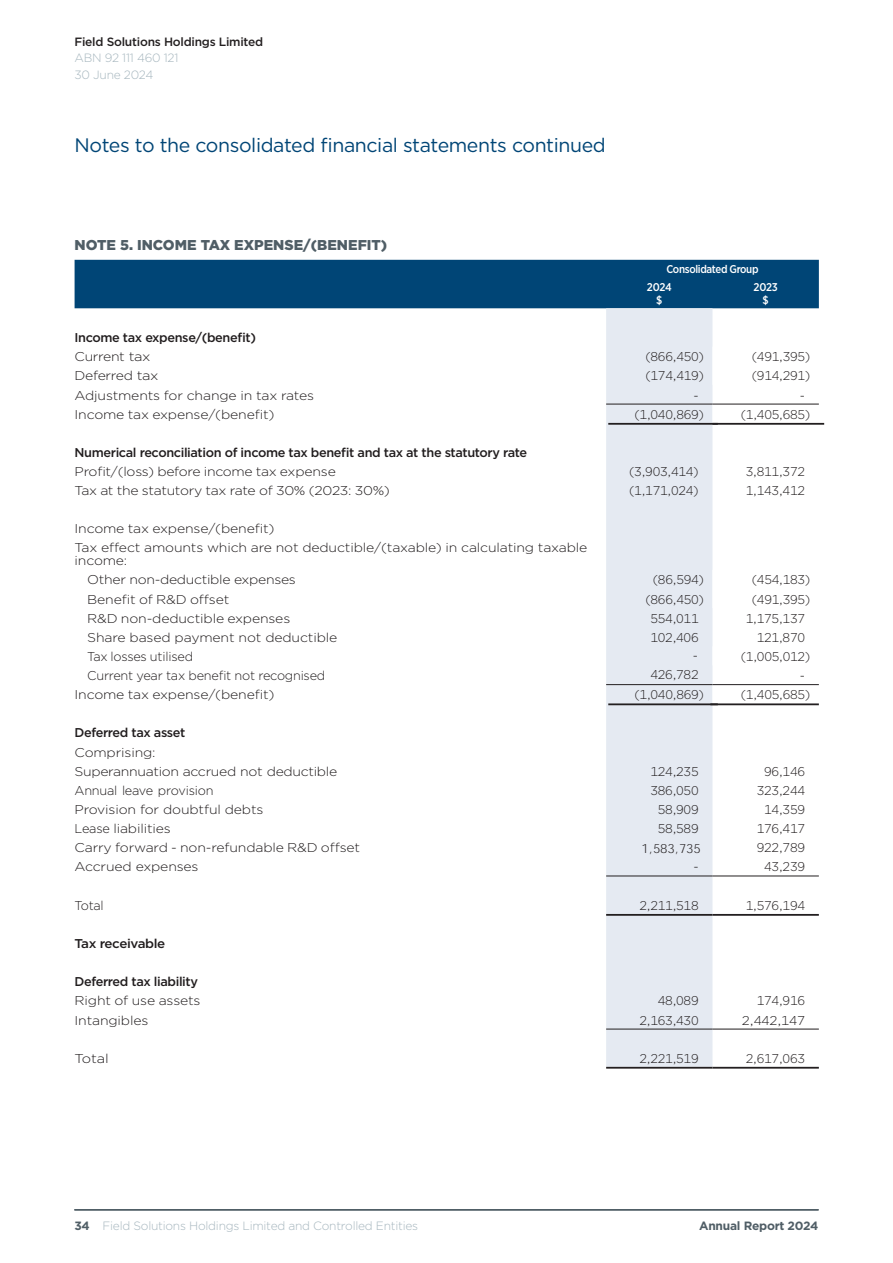
<style>
.page{position:relative;width:893px;height:1263px;background:#fff}
.page>*{position:absolute;margin:0;border:0;box-sizing:border-box;transform-origin:0 0}
.t1{font:19.5px "Gotham";letter-spacing:-.02em;color:#004576}
.t2{font:900 14.25px "Gotham";color:#505e66}
.t3{font:300 12.75px/18.9px "Gotham";letter-spacing:-.01em;color:#211d1e;scale:1.1 1}
.t4{font:300 12.75px "Gotham";letter-spacing:-.02em;color:#231f20}
.t5{font:500 12.75px "Gotham";letter-spacing:-.03em;color:#211d1e}
.t6{font:300 12.75px "Gotham";letter-spacing:-.01em;color:#211d1e}
.t7{font:500 12.75px "Gotham";letter-spacing:-.03em;color:#211d1e;scale:1.05 1}
.t8{font:300 12.75px "Adobe Gothic Std";letter-spacing:-.02em;color:#231f20}
.t9{font:300 12.75px "Gotham";letter-spacing:-.01em;color:#211d1e;scale:1.05 1}
.t10{font:300 12.75px "Gotham";letter-spacing:-.01em;color:#211d1e;scale:1.15 1}
.t11{font:300 12px/16.5px "Gotham";letter-spacing:-.02em;color:#a6b6be}
.t12{font:500 12px "Gotham";letter-spacing:-.02em;color:#231f20}
.t13{font:700 12px "Gotham";letter-spacing:-.02em;color:#505e66}
.t14{font:500 11.25px/17.5px "Gotham Narrow";letter-spacing:-.03em;color:#fff}
.s1{font-weight:700;color:#505e66}
</style>
<div class="page">
<div style="left:75px;top:260px;width:744px;height:48px;background:#004576"></div>
<div style="left:606px;top:308px;width:106px;height:759px;background:#e5eaf2"></div>
<svg style="left:712px;top:385px;width:107px;height:301px"></svg>
<hr style="left:606px;top:404px;width:106px;height:1px;background:#231f20">
<hr style="left:712px;top:404px;width:107px;height:1px;background:#231f20">
<hr style="left:608px;top:423px;width:110px;height:2px;background:#231f20">
<hr style="left:712px;top:423px;width:112px;height:2px;background:#231f20">
<hr style="left:606px;top:684px;width:106px;height:1px;background:#231f20">
<hr style="left:712px;top:684px;width:107px;height:1px;background:#231f20">
<hr style="left:608px;top:703px;width:110px;height:2px;background:#231f20">
<hr style="left:710px;top:703px;width:109px;height:2px;background:#231f20">
<hr style="left:606px;top:876px;width:106px;height:1px;background:#231f20">
<hr style="left:712px;top:876px;width:107px;height:1px;background:#231f20">
<hr style="left:606px;top:914px;width:106px;height:2px;background:#231f20">
<hr style="left:712px;top:914px;width:107px;height:2px;background:#231f20">
<hr style="left:606px;top:1029px;width:106px;height:1px;background:#231f20">
<hr style="left:712px;top:1029px;width:107px;height:1px;background:#211d1e">
<hr style="left:606px;top:1067px;width:106px;height:2px;background:#231f20">
<hr style="left:712px;top:1067px;width:107px;height:2px;background:#231f20">
<hr style="left:74px;top:1209px;width:745px;height:1px;background:#505e66">
<hr style="left:74px;top:1210px;width:745px;height:1px;background:#505e66">
<p class="t12" style="left:74px;top:34px;width:190px">Field Solutions Holdings Limited</p>
<p class="t11" style="left:74px;top:49px;width:105px">ABN 92 111 460 121<br>30 June 2024</p>
<h1 class="t1" style="left:74px;top:132px;width:533px">Notes to the consolidated financial statements continued</h1>
<p class="t2" style="left:75px;top:235px;width:314px">NOTE 5. INCOME TAX EXPENSE/(BENEFIT)</p>
<p class="t14" style="left:647px;top:260px;width:113px;text-indent:20px">Consolidated Group<br>2024</p>
<p class="t14" style="left:656px;top:291px;width:8px">$</p>
<p class="t14" style="left:753px;top:280px;width:26px;line-height:13.5px;text-align:center">2023 $</p>
<p class="t5" style="left:75px;top:329px;width:183px">Income tax expense/(benefit)</p>
<p class="t3" style="left:75px;top:347px;width:71px">Current tax</p>
<p class="t4" style="left:645px;top:349px;width:60px">(866,450)</p>
<p class="t4" style="left:752px;top:349px;width:60px">(491,395)</p>
<p class="t3" style="left:75px;top:366px;width:78px">Deferred tax</p>
<p class="t4" style="left:645px;top:368px;width:60px">(174,419)</p>
<p class="t4" style="left:752px;top:368px;width:60px">(914,291)</p>
<p class="t3" style="left:75px;top:385px;width:219px">Adjustments for change in tax rates</p>
<p class="t4" style="left:693px;top:387px;width:7px">-</p>
<p class="t4" style="left:800px;top:387px;width:7px">-</p>
<p class="t3" style="left:75px;top:404px;width:183px">Income tax expense/(benefit)</p>
<p class="t4" style="left:634px;top:406px;width:71px">(1,040,869)</p>
<p class="t4" style="left:741px;top:406px;width:71px">(1,405,685)</p>
<p class="t5" style="left:75px;top:444px;width:454px">Numerical reconciliation of income tax benefit and tax at the statutory rate</p>
<p class="t3" style="left:75px;top:462px;width:239px">Profit/(loss) before income tax expense</p>
<p class="t4" style="left:629px;top:463px;width:71px">(3,903,414)</p>
<p class="t4" style="left:746px;top:463px;width:61px">3,811,372</p>
<p class="t3" style="left:75px;top:481px;width:288px">Tax at the statutory tax rate of 30% (2023: 30%)</p>
<p class="t4" style="left:629px;top:482px;width:71px">(1,171,024)</p>
<p class="t4" style="left:746px;top:482px;width:61px">1,143,412</p>
<p class="t3" style="left:75px;top:519px;width:468px">Income tax expense/(benefit)<br>Tax effect amounts which are not deductible/(taxable) in calculating taxable</p>
<p class="t3" style="left:87px;top:551px;width:191px;text-indent:-13px">income:<br>Other non-deductible expenses</p>
<p class="t4" style="left:653px;top:572px;width:53px">(86,594)</p>
<p class="t4" style="left:752px;top:572px;width:60px">(454,183)</p>
<p class="t3" style="left:87px;top:589px;width:131px">Benefit of R&amp;D offset</p>
<p class="t4" style="left:645px;top:591px;width:60px">(866,450)</p>
<p class="t4" style="left:752px;top:591px;width:60px">(491,395)</p>
<p class="t3" style="left:87px;top:608px;width:186px">R&amp;D non-deductible expenses</p>
<p class="t4" style="left:650px;top:610px;width:50px">554,011</p>
<p class="t4" style="left:746px;top:610px;width:61px">1,175,137</p>
<p class="t3" style="left:87px;top:627px;width:229px">Share based payment not deductible</p>
<p class="t4" style="left:650px;top:629px;width:50px">102,406</p>
<p class="t4" style="left:757px;top:629px;width:50px">121,870</p>
<p class="t6" style="left:87px;top:648px;width:108px">Tax losses utilised</p>
<p class="t4" style="left:650px;top:666px;width:50px">426,782</p>
<p class="t4" style="left:741px;top:648px;width:71px">(1,005,012)</p>
<p class="t4" style="left:693px;top:648px;width:7px">-</p>
<p class="t4" style="left:87px;top:667px;width:240px">Current year tax benefit not recognised</p>
<p class="t4" style="left:800px;top:667px;width:7px">-</p>
<p class="t3" style="left:75px;top:685px;width:183px">Income tax expense/(benefit)</p>
<p class="t4" style="left:634px;top:687px;width:71px">(1,040,869)</p>
<p class="t4" style="left:741px;top:687px;width:71px">(1,405,685)</p>
<p class="t5" style="left:75px;top:725px;width:112px">Deferred tax asset</p>
<p class="t3" style="left:75px;top:742px;width:240px">Comprising:<br>Superannuation accrued not deductible</p>
<p class="t4" style="left:650px;top:763px;width:50px">124,235</p>
<p class="t4" style="left:764px;top:763px;width:42px">96,146</p>
<p class="t6" style="left:75px;top:782px;width:141px">Annual leave provision</p>
<p class="t4" style="left:650px;top:782px;width:50px">386,050</p>
<p class="t4" style="left:757px;top:782px;width:50px">323,244</p>
<p class="t3" style="left:75px;top:800px;width:173px">Provision for doubtful debts</p>
<p class="t4" style="left:658px;top:801px;width:42px">58,909</p>
<p class="t4" style="left:764px;top:801px;width:42px">14,359</p>
<p class="t6" style="left:75px;top:820px;width:98px">Lease liabilities</p>
<p class="t4" style="left:658px;top:820px;width:42px">58,589</p>
<p class="t4" style="left:757px;top:820px;width:50px">176,417</p>
<p class="t3" style="left:75px;top:838px;width:261px">Carry forward - non-refundable R&amp;D offset</p>
<p class="t8" style="left:641px;top:839px;width:61px">1,583,735</p>
<p class="t4" style="left:757px;top:840px;width:50px">922,789</p>
<p class="t3" style="left:75px;top:857px;width:114px">Accrued expenses</p>
<p class="t4" style="left:693px;top:859px;width:7px">-</p>
<p class="t4" style="left:764px;top:859px;width:42px">43,239</p>
<p class="t4" style="left:75px;top:897px;width:31px">Total</p>
<p class="t4" style="left:639px;top:897px;width:61px">2,211,518</p>
<p class="t4" style="left:746px;top:897px;width:61px">1,576,194</p>
<p class="t7" style="left:75px;top:935px;width:88px">Tax receivable</p>
<p class="t5" style="left:75px;top:973px;width:125px">Deferred tax liability</p>
<p class="t3" style="left:75px;top:991px;width:116px">Right of use assets</p>
<p class="t4" style="left:658px;top:993px;width:42px">48,089</p>
<p class="t4" style="left:757px;top:993px;width:50px">174,916</p>
<p class="t3" style="left:75px;top:1010px;width:69px">Intangibles</p>
<p class="t4" style="left:639px;top:1012px;width:61px">2,163,430</p>
<p class="t9" style="left:742px;top:1012px;width:62px">2,442,147</p>
<p class="t10" style="left:75px;top:1050px;width:31px">Total</p>
<p class="t4" style="left:639px;top:1050px;width:61px">2,221,519</p>
<p class="t4" style="left:746px;top:1050px;width:61px">2,617,063</p>
<p class="t11" style="left:74px;top:1217px;width:345px"><span class="s1">34</span> Field Solutions Holdings Limited and Controlled Entities</p>
<p class="t13" style="left:699px;top:1217px;width:121px">Annual Report 2024</p>
</div>
